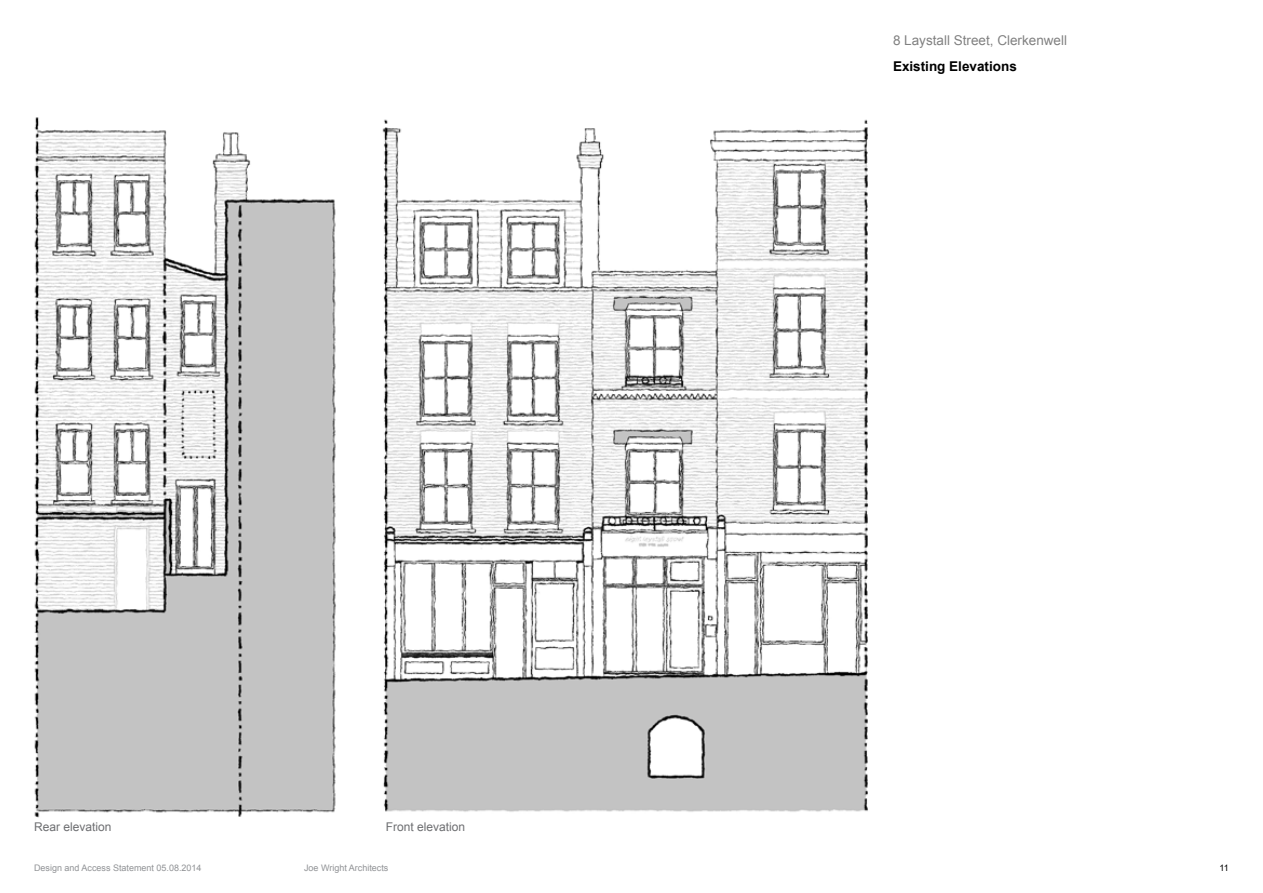
<style>
.page{position:relative;width:1263px;height:893px;background:#fff}
.page>*{position:absolute;margin:0;border:0;box-sizing:border-box;transform-origin:0 0}
.t1{font:13.5px "Arial";color:#000}
.t2{font:700 13.5px "Arial";color:#000}
.t3{font:12px "Arial";color:#6d6e71}
.t4{font:9px "Arial";color:#919396}
.t5{font:9px "Arial";color:#000}
</style>
<div class="page">
<img style="left:34px;top:117px;width:302px;height:701px">
<img style="left:382px;top:119px;width:486px;height:693px">
<h1 class="t1" style="left:893px;top:31px;width:176px">8 Laystall Street, Clerkenwell</h1>
<h2 class="t3" style="left:34px;top:819px;width:79px">Rear elevation</h2>
<h2 class="t3" style="left:386px;top:819px;width:81px">Front elevation</h2>
<h1 class="t2" style="left:893px;top:57px;width:125px">Existing Elevations</h1>
<p class="t4" style="left:34px;top:862px;width:169px">Design and Access Statement 05.08.2014</p>
<p class="t4" style="left:304px;top:862px;width:86px">Joe Wright Architects</p>
<p class="t5" style="left:1219px;top:862px;width:11px">11</p>
</div>
